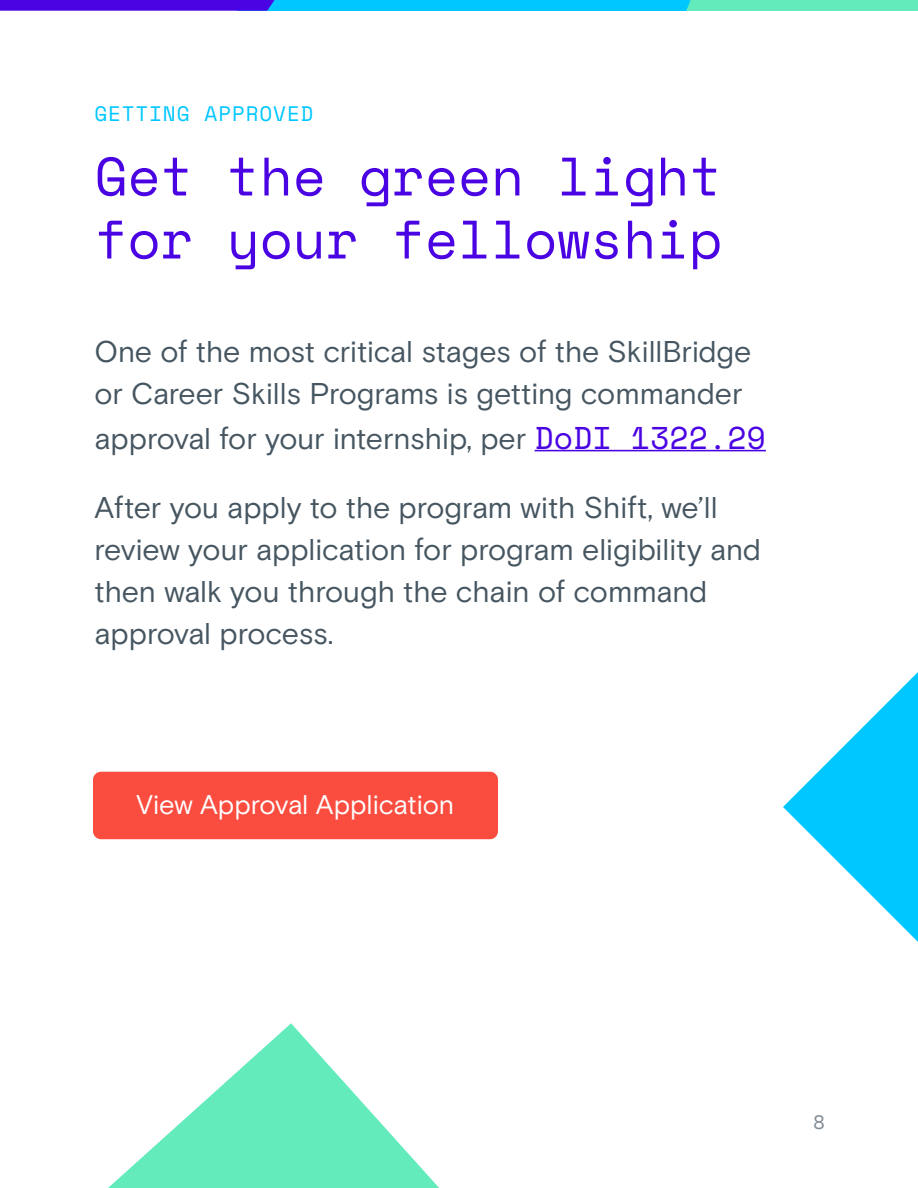
<style>
.page{position:relative;width:918px;height:1188px;background:#fff}
.page>*{position:absolute;margin:0;border:0;box-sizing:border-box;transform-origin:0 0}
.t1{font:54px/63px "Space Mono";color:#4a03e3}
.t2{font:30px/42px "Basis Grotesque Pro";letter-spacing:-.005em;color:#465661}
.t3{font:27px "Basis Grotesque Pro";letter-spacing:-.005em;color:#fff}
.t4{font:21px "Space Mono";letter-spacing:.04em;color:#00c7ff}
.t5{font:19.5px "Space Mono";color:#808b93}
.s1{font-family:"Space Mono";font-size:31.5px;color:#4a03e3}
</style>
<div class="page">
<svg style="left:0;top:0;width:918px;height:11px;background:#3098e6"></svg>
<svg style="left:108px;top:1023px;width:331px;height:165px"></svg>
<hr style="left:535px;top:450px;width:231px;height:1px;background:#4a03e3">
<div style="left:93px;top:772px;width:405px;height:67px;background:#fb4d3f;border-radius:8px"></div>
<svg style="left:783px;top:672px;width:135px;height:270px"></svg>
<p class="t4" style="left:94px;top:98px;width:220px">GETTING APPROVED</p>
<h1 class="t1" style="left:94px;top:143px;width:629px">Get the green light for your fellowship</h1>
<p class="t2" style="left:94px;top:331px;width:658px">One of the most critical stages of the SkillBridge or Career Skills Programs is getting commander</p>
<p class="t2" style="left:94px;top:418px;width:673px">approval for your internship, per <span class="s1">DoDI 1322.29</span></p>
<p class="t2" style="left:94px;top:487px;width:668px">After you apply to the program with Shift, we’ll review your application for program eligibility and then walk you through the chain of command approval process.</p>
<p class="t3" style="left:137px;top:788px;width:319px">View Approval Application</p>
<p class="t5" style="left:813px;top:1108px;width:13px">8</p>
</div>
